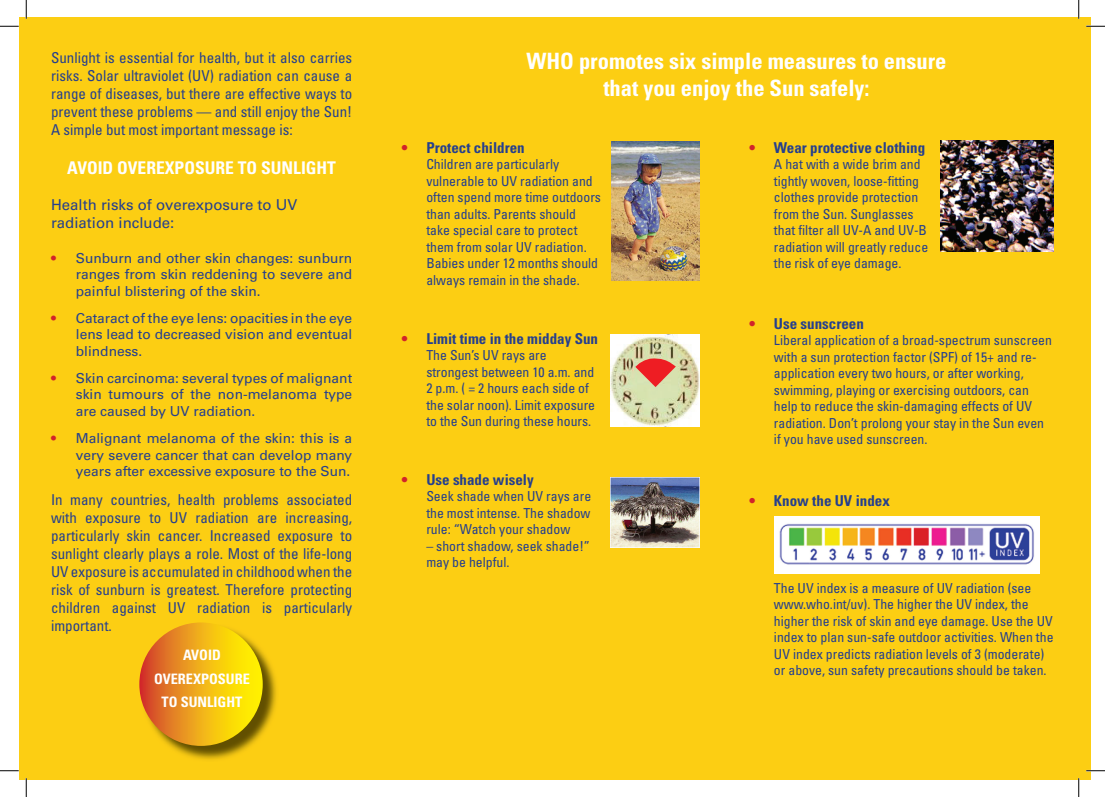
<style>
.page{position:relative;width:1105px;height:797px;background:#fff}
.page>*{position:absolute;margin:0;border:0;box-sizing:border-box;transform-origin:0 0}
.t1{font:700 condensed 22.5px/27px "Univers";color:#fff;text-align:center}
.t2{font:700 condensed 17.5px "Univers";color:#fff}
.t3{font:condensed 15px/18px "Univers";color:#253f8e;text-align:justify}
.t4{font:700 condensed 15px "Univers";color:#253f8e}
.t5{font:15px/18px "Univers";color:#253f8e}
.t6{font:700 condensed 15px "Univers";color:#d1232a}
.t7{font:700 condensed 14.38px/23.5px "Univers";color:#fff;text-align:center}
.t8{font:condensed 13.75px/16.5px "Univers";color:#253f8e}
.t9{font:13.75px/16.5px "Univers";color:#253f8e;text-align:justify}
.t10{font:13.75px "Univers";color:#d1232a}
</style>
<div class="page">
<div style="left:19px;top:17px;width:1072px;height:762px;background:#fcce13"></div>
<img style="left:610px;top:477px;width:89px;height:70px">
<img style="left:612px;top:142px;width:87px;height:138px">
<img style="left:610px;top:334px;width:89px;height:92px">
<svg style="left:635px;top:358px;width:41px;height:29px"></svg>
<img style="left:775px;top:516px;width:265px;height:57px">
<img style="left:940px;top:141px;width:114px;height:110px">
<img style="left:141px;top:629px;width:136px;height:131px">
<svg style="left:139px;top:622px;width:124px;height:124px"></svg>
<svg style="left:0;top:25px;width:19px;height:2px"></svg>
<svg style="left:1086px;top:25px;width:19px;height:2px"></svg>
<svg style="left:0;top:770px;width:19px;height:1px"></svg>
<svg style="left:1086px;top:770px;width:19px;height:1px"></svg>
<svg style="left:25px;top:0;width:2px;height:19px"></svg>
<svg style="left:25px;top:778px;width:2px;height:19px"></svg>
<svg style="left:1078px;top:0;width:1px;height:19px"></svg>
<svg style="left:1078px;top:778px;width:1px;height:19px"></svg>
<p class="t3" style="left:51px;top:48px;width:303px">Sunlight is essential for health, but it also carries risks. Solar ultraviolet (UV) radiation can cause a range of diseases, but there are effective ways to prevent these problems — and still enjoy the Sun!<br>A simple but most important message is:</p>
<p class="t2" style="left:67px;top:157px;width:270px">AVOID OVEREXPOSURE TO SUNLIGHT</p>
<p class="t5" style="left:51px;top:196px;width:248px">Health risks of overexposure to UV radiation include:</p>
<p class="t9" style="left:76px;top:249px;width:278px">Sunburn and other skin changes: sunburn ranges from skin reddening to severe and painful blistering of the skin.</p>
<p class="t9" style="left:76px;top:310px;width:278px">Cataract of the eye lens: opacities in the eye lens lead to decreased vision and eventual blindness.</p>
<p class="t9" style="left:76px;top:370px;width:278px">Skin carcinoma: several types of malignant skin tumours of the non-melanoma type are caused by UV radiation.</p>
<p class="t9" style="left:76px;top:430px;width:278px">Malignant melanoma of the skin: this is a very severe cancer that can develop many years after excessive exposure to the Sun.</p>
<p class="t3" style="left:51px;top:490px;width:303px">In many countries, health problems associated with exposure to UV radiation are increasing, particularly skin cancer. Increased exposure to sunlight clearly plays a role. Most of the life-long UV exposure is accumulated in childhood when the risk of sunburn is greatest. Therefore protecting children against UV radiation is particularly important.</p>
<p class="t10" style="left:51px;top:250px;width:6px">•</p>
<p class="t10" style="left:51px;top:310px;width:6px">•</p>
<p class="t10" style="left:51px;top:370px;width:6px">•</p>
<p class="t10" style="left:51px;top:430px;width:6px">•</p>
<p class="t7" style="left:154px;top:643px;width:97px">AVOID<br>OVEREXPOSURE<br>TO SUNLIGHT</p>
<h1 class="t1" style="left:526px;top:47px;width:421px">WHO promotes six simple measures to ensure that you enjoy the Sun safely:</h1>
<p class="t6" style="left:401px;top:138px;width:8px">•</p>
<p class="t4" style="left:426px;top:138px;width:100px">Protect children</p>
<p class="t8" style="left:426px;top:156px;width:176px">Children are particularly vulnerable to UV radiation and often spend more time outdoors than adults. Parents should take special care to protect them from solar UV radiation.<br>Babies under 12 months should always remain in the shade.</p>
<p class="t6" style="left:749px;top:138px;width:8px">•</p>
<p class="t4" style="left:774px;top:138px;width:153px">Wear protective clothing</p>
<p class="t8" style="left:774px;top:156px;width:156px">A hat with a wide brim and tightly woven, loose-fitting clothes provide protection from the Sun. Sunglasses that filter all UV-A and UV-B radiation will greatly reduce the risk of eye damage.</p>
<p class="t6" style="left:401px;top:329px;width:8px">•</p>
<p class="t4" style="left:426px;top:329px;width:173px">Limit time in the midday Sun</p>
<p class="t8" style="left:426px;top:347px;width:170px">The Sun’s UV rays are strongest between 10 a.m. and<br>2 p.m. ( = 2 hours each side of the solar noon). Limit exposure to the Sun during these hours.</p>
<p class="t6" style="left:749px;top:314px;width:8px">•</p>
<p class="t4" style="left:774px;top:314px;width:91px">Use sunscreen</p>
<p class="t8" style="left:774px;top:332px;width:279px">Liberal application of a broad-spectrum sunscreen with a sun protection factor (SPF) of 15+ and re&shy;application every two hours, or after working, swimming, playing or exercising outdoors, can help to reduce the skin-damaging effects of UV radiation. Don’t prolong your stay in the Sun even if you have used sunscreen.</p>
<p class="t6" style="left:401px;top:470px;width:8px">•</p>
<p class="t4" style="left:426px;top:470px;width:109px">Use shade wisely</p>
<p class="t8" style="left:426px;top:488px;width:166px;text-align:justify">Seek shade when UV rays are the most intense. The shadow rule: “Watch your shadow</p>
<p class="t8" style="left:426px;top:537px;width:165px">– short shadow, seek shade!” may be helpful.</p>
<p class="t6" style="left:749px;top:491px;width:8px">•</p>
<p class="t4" style="left:774px;top:491px;width:117px">Know the UV index</p>
<p class="t8" style="left:774px;top:579px;width:281px">The UV index is a measure of UV radiation (see www.who.int/uv). The higher the UV index, the higher the risk of skin and eye damage. Use the UV index to plan sun-safe outdoor activities. When the UV index predicts radiation levels of 3 (moderate) or above, sun safety precautions should be taken.</p>
</div>
